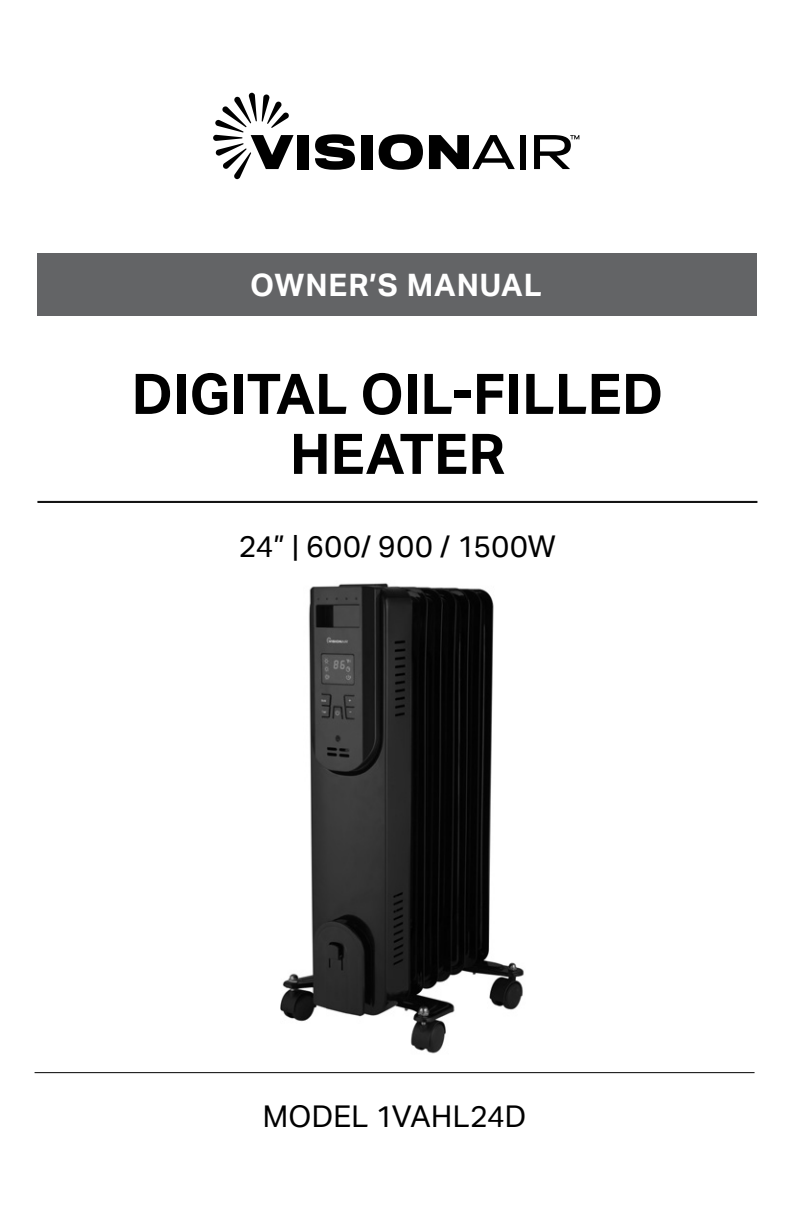
<style>
.page{position:relative;width:792px;height:1224px;background:#fff}
.page>*{position:absolute;margin:0;border:0;box-sizing:border-box;transform-origin:0 0}
.t1{font:700 56px/60px "Aktiv Grotesk";color:#000;text-align:center}
.t2{font:700 31px "Aktiv Grotesk";letter-spacing:.03em;color:#fff}
.t3{font:30px "Aktiv Grotesk";letter-spacing:.01em;color:#000}
</style>
<div class="page">
<svg style="left:213px;top:93px;width:81px;height:86px"></svg>
<div style="left:297px;top:135px;width:12px;height:34px;background:#000"></div>
<svg style="left:315px;top:134px;width:40px;height:36px"></svg>
<div style="left:361px;top:135px;width:12px;height:34px;background:#000"></div>
<svg style="left:379px;top:134px;width:44px;height:36px"></svg>
<svg style="left:429px;top:135px;width:86px;height:34px"></svg>
<div style="left:520px;top:135px;width:6px;height:34px;background:#000"></div>
<svg style="left:534px;top:135px;width:45px;height:34px"></svg>
<hr style="left:37px;top:501px;width:720px;height:1px;background:#000">
<hr style="left:37px;top:502px;width:720px;height:1px;background:#000">
<hr style="left:35px;top:1072px;width:720px;height:1px;background:#000">
<div style="left:37px;top:253px;width:720px;height:63px;background:#636466"></div>
<img style="left:280px;top:583px;width:244px;height:471px">
<p class="t2" style="left:250px;top:267px;width:293px">OWNER’S MANUAL</p>
<h1 class="t1" style="left:132px;top:365px;width:533px">DIGITAL OIL-FILLED<br>HEATER</h1>
<p class="t3" style="left:239px;top:529px;width:318px">24” | 600/ 900 / 1500W</p>
<p class="t3" style="left:263px;top:1099px;width:265px">MODEL 1VAHL24D</p>
</div>
